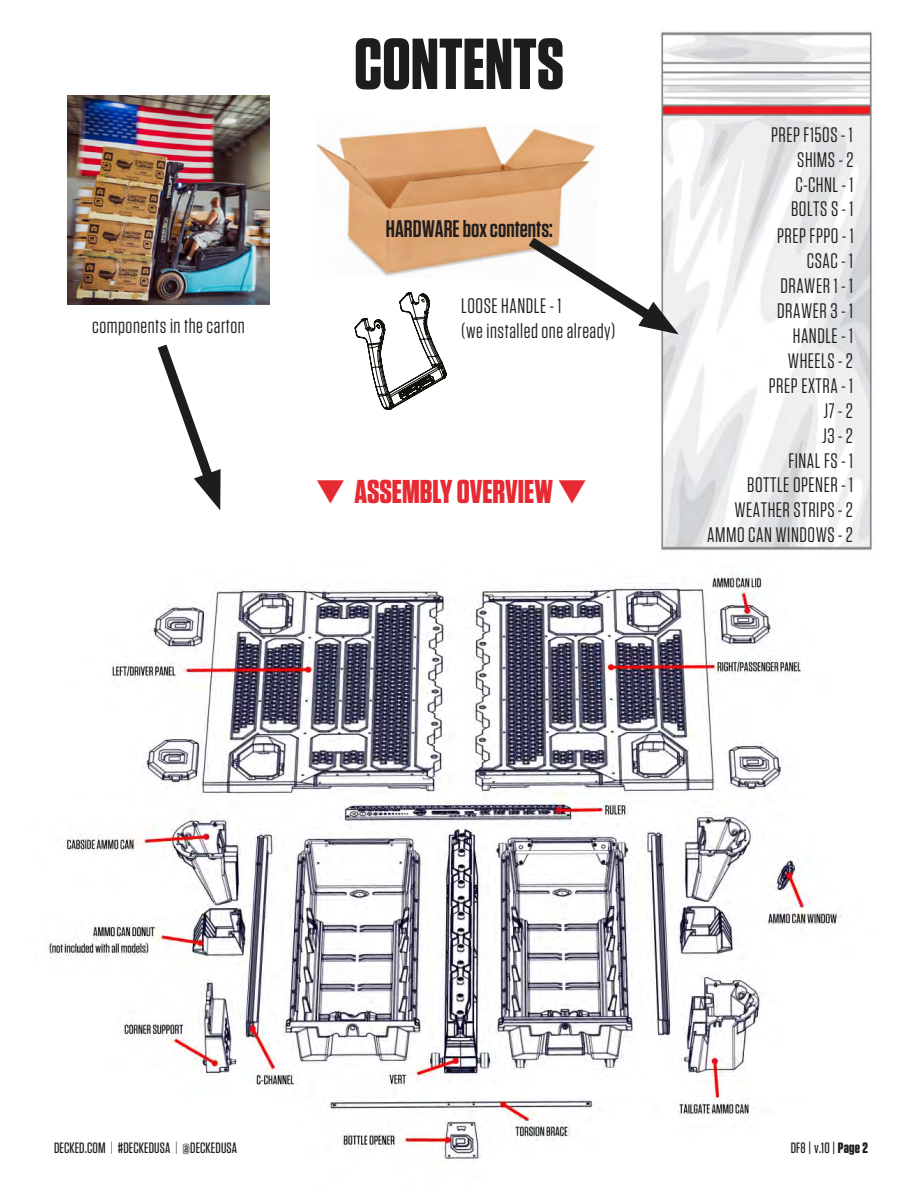
<style>
.page{position:relative;width:918px;height:1188px;background:#fff}
.page>*{position:absolute;margin:0;border:0;box-sizing:border-box;transform-origin:0 0}
.t1{font:700 72px "Tungsten";color:#1d1d1b}
.t2{font:700 33px "Tungsten";color:#e62a32}
.t3{font:600 24px "Tungsten";color:#221e1f}
.t4{font:21px/24.9px "Tungsten";letter-spacing:.025em;color:#1d1d1b;text-align:justify}
.t5{font:21px "Tungsten";letter-spacing:.025em;color:#221e1f}
.t6{font:500 15px "Tungsten";letter-spacing:.01em;color:#1d1d1b}
.s1{font-weight:300}
.s2{font-weight:700}
</style>
<div class="page">
<img style="left:48px;top:571px;width:794px;height:590px">
<img style="left:661px;top:31px;width:211px;height:520px">
<img style="left:67px;top:95px;width:203px;height:209px">
<svg style="left:157px;top:344px;width:64px;height:166px"></svg>
<img style="left:316px;top:126px;width:279px;height:150px">
<svg style="left:355px;top:292px;width:91px;height:117px"></svg>
<svg style="left:517px;top:214px;width:162px;height:135px"></svg>
<p class="t5" style="left:92px;top:315px;width:154px">components in the carton</p>
<h1 class="t1" style="left:354px;top:26px;width:211px">CONTENTS</h1>
<p class="t3" style="left:386px;top:216px;width:169px">HARDWARE box contents:</p>
<p class="t4" style="left:461px;top:293px;width:156px">LOOSE HANDLE - 1<br>(we installed one already)</p>
<h2 class="t2" style="left:316px;top:474px;width:273px">▼ ASSEMBLY OVERVIEW ▼</h2>
<p class="t4" style="left:791px;top:123px;width:64px;text-indent:-20px">PREP F150S - 1<br>SHIMS - 2<br>C-CHNL - 1<br>BOLTS S - 1</p>
<p class="t4" style="left:707px;top:224px;width:148px;text-align:right">PREP FPPO - 1<br>CSAC - 1<br>DRAWER 1 - 1<br>DRAWER 3 - 1<br>HANDLE - 1<br>WHEELS - 2<br>PREP EXTRA - 1<br>J7 - 2<br>J3 - 2<br>FINAL FS - 1<br>BOTTLE OPENER - 1<br>WEATHER STRIPS - 2<br>AMMO CAN WINDOWS- 2</p>
<p class="t6" style="left:54px;top:1140px;width:185px">DECKED.COM <span class="s1">|</span> #DECKEDUSA <span class="s1">|</span> @DECKEDUSA</p>
<p class="t6" style="left:791px;top:1140px;width:79px">DF8 | v.10 | <span class="s2">Page 2</span></p>
</div>
